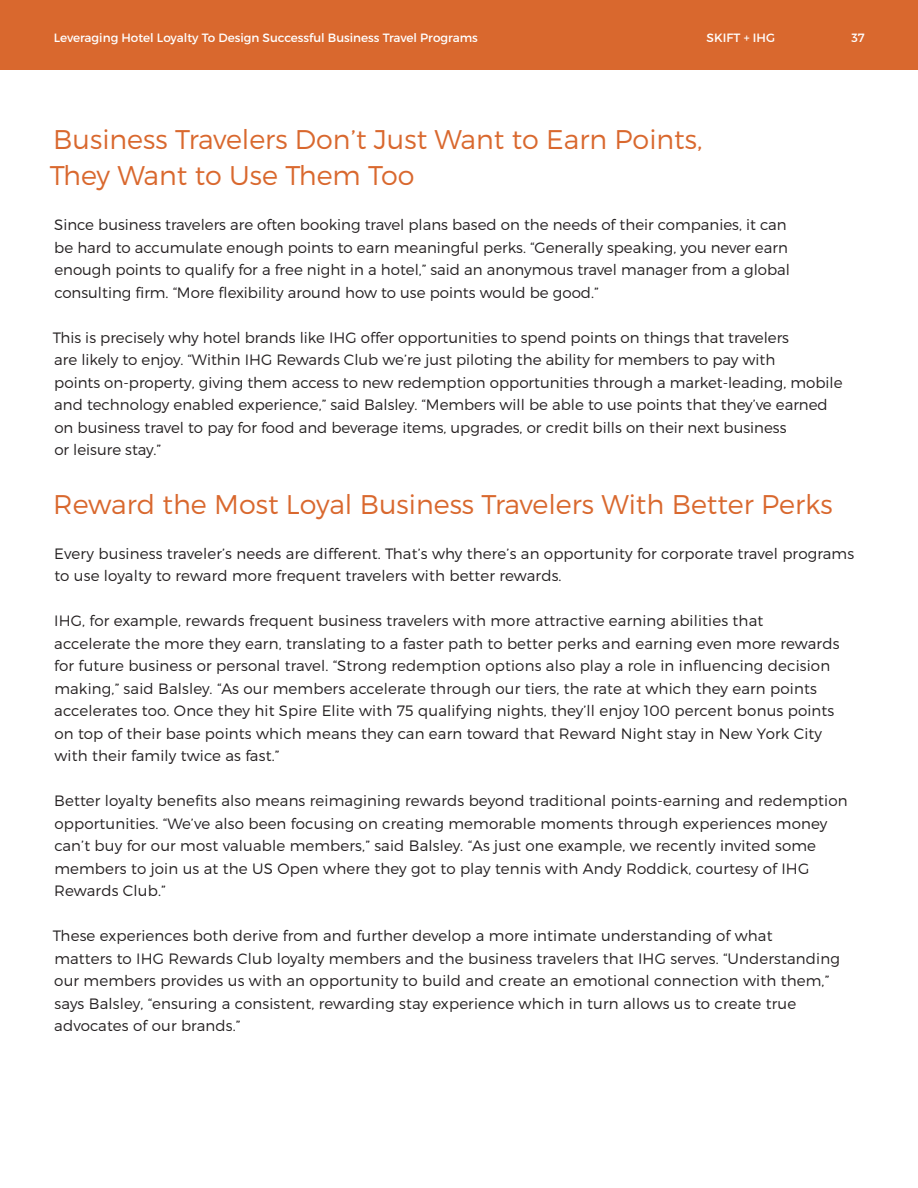
<style>
.page{position:relative;width:918px;height:1188px;background:#fff}
.page>*{position:absolute;margin:0;border:0;box-sizing:border-box;transform-origin:0 0}
.Body_text{font:300 27px/36px "Montserrat";color:#d9682e}
.Body_text-2{font:300 15px/22.5px "Montserrat";letter-spacing:.01em;color:#231f20}
.t1{font:12px "Montserrat";color:#fff}
</style>
<div class="page">
<div style="left:0;top:0;width:918px;height:69px;background:#d9682e"></div>
<p class="t1" style="left:54px;top:30px;width:426px">Leveraging Hotel Loyalty To Design Successful Business Travel Programs</p>
<p class="t1" style="left:707px;top:30px;width:70px">SKIFT + IHG</p>
<p class="t1" style="left:851px;top:30px;width:15px">37</p>
<p class="Body_text" style="left:50px;top:121px;width:654px">Business Travelers Don’t Just Want to Earn Points,<br>They Want to Use Them Too</p>
<p class="Body_text-2" style="left:54px;top:213px;width:737px">Since business travelers are often booking travel plans based on the needs of their companies, it can be hard to accumulate enough points to earn meaningful perks. “Generally speaking, you never earn enough points to qualify for a free night in a hotel,” said an anonymous travel manager from a global consulting firm. “More flexibility around how to use points would be good.”</p>
<p class="Body_text-2" style="left:53px;top:326px;width:791px">This is precisely why hotel brands like IHG offer opportunities to spend points on things that travelers<br>are likely to enjoy. “Within IHG Rewards Club we’re just piloting the ability for members to pay with<br>points on-property, giving them access to new redemption opportunities through a market-leading, mobile and technology enabled experience,” said Balsley. “Members will be able to use points that they’ve earned on business travel to pay for food and beverage items, upgrades, or credit bills on their next business<br>or leisure stay.”</p>
<p class="Body_text" style="left:53px;top:486px;width:781px">Reward the Most Loyal Business Travelers With Better Perks</p>
<p class="Body_text-2" style="left:54px;top:542px;width:802px">Every business traveler’s needs are different. That’s why there’s an opportunity for corporate travel programs to use loyalty to reward more frequent travelers with better rewards.</p>
<p class="Body_text-2" style="left:54px;top:609px;width:787px">IHG, for example, rewards frequent business travelers with more attractive earning abilities that accelerate the more they earn, translating to a faster path to better perks and earning even more rewards for future business or personal travel. “Strong redemption options also play a role in influencing decision making,” said Balsley. “As our members accelerate through our tiers, the rate at which they earn points accelerates too. Once they hit Spire Elite with 75 qualifying nights, they’ll enjoy 100 percent bonus points on top of their base points which means they can earn toward that Reward Night stay in New York City with their family twice as fast.”</p>
<p class="Body_text-2" style="left:54px;top:789px;width:795px">Better loyalty benefits also means reimagining rewards beyond traditional points-earning and redemption opportunities. “We’ve also been focusing on creating memorable moments through experiences money can’t buy for our most valuable members,” said Balsley. “As just one example, we recently invited some members to join us at the US Open where they got to play tennis with Andy Roddick, courtesy of IHG Rewards Club.”</p>
<p class="Body_text-2" style="left:53px;top:924px;width:788px">These experiences both derive from and further develop a more intimate understanding of what<br>matters to IHG Rewards Club loyalty members and the business travelers that IHG serves. “Understanding our members provides us with an opportunity to build and create an emotional connection with them,” says Balsley, “ensuring a consistent, rewarding stay experience which in turn allows us to create true advocates of our brands.”</p>
</div>
